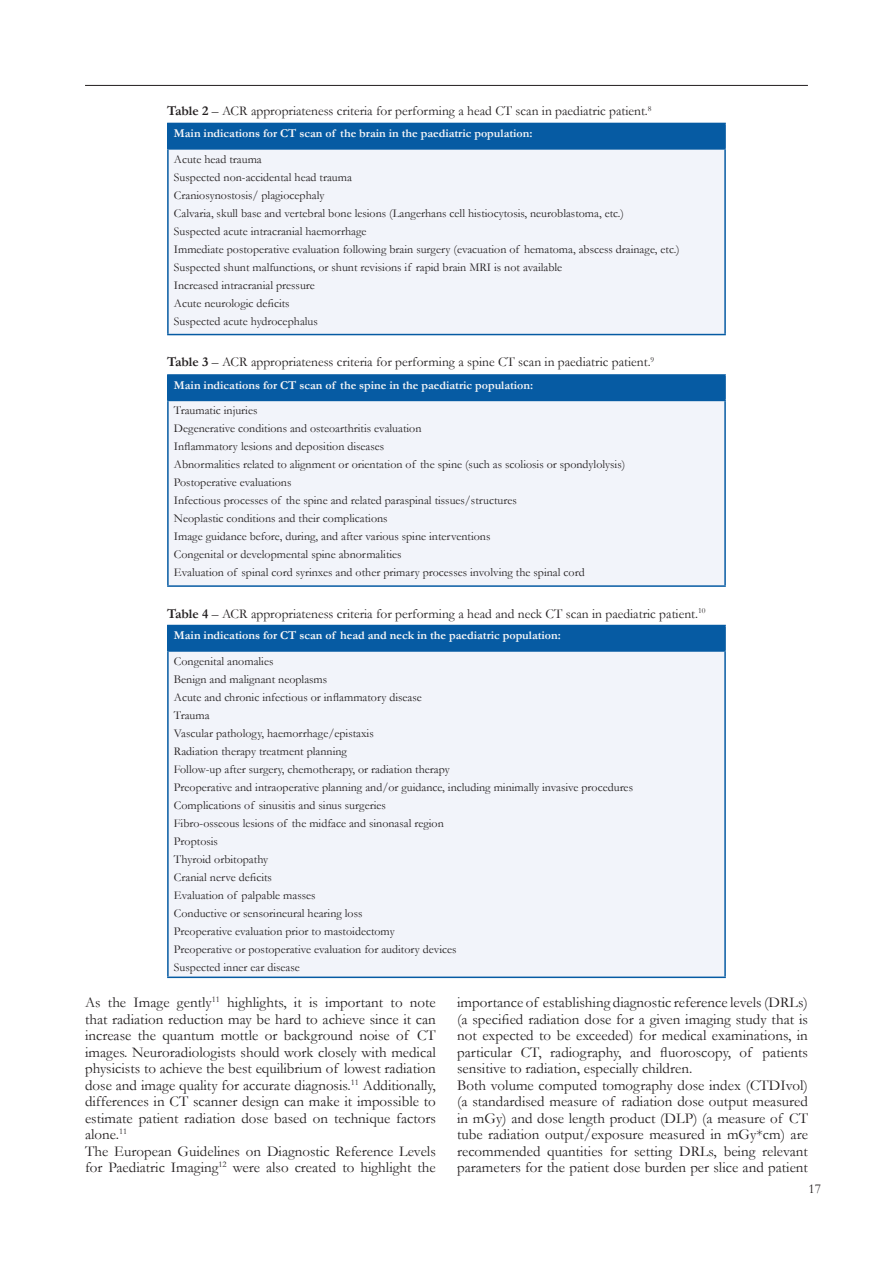
<style>
.page{position:relative;width:893px;height:1263px;background:#fff}
.page>*{position:absolute;margin:0;border:0;box-sizing:border-box;transform-origin:0 0}
.t1{font:15px/16.5px "Garamond";color:#231f20;text-align:justify}
.t2{font:13.5px "Garamond";color:#231f20}
.t3{font:12px "Garamond";color:#231f20}
.t4{font:700 12px "Garamond";color:#f7f7f8}
.t5{font:700 12px "Garamond";color:#fafafa}
.s1{font-weight:700}
</style>
<div class="page">
<hr style="left:85px;top:85px;width:723px;height:1px;background:#231f20">
<div style="left:168px;top:123px;width:557px;height:26px;background:#065ba3"></div>
<div style="left:168px;top:149px;width:557px;height:186px;background:#f2f4fa"></div>
<hr style="left:167px;top:150px;width:2px;height:184px;background:#065ba3">
<hr style="left:724px;top:150px;width:2px;height:184px;background:#065ba3">
<hr style="left:167px;top:334px;width:559px;height:1px;background:#065ba3">
<hr style="left:167px;top:123px;width:559px;height:1px;background:#065ba3">
<hr style="left:167px;top:124px;width:2px;height:24px;background:#065ba3">
<hr style="left:724px;top:124px;width:2px;height:24px;background:#065ba3">
<hr style="left:167px;top:148px;width:559px;height:2px;background:#065ba3">
<div style="left:168px;top:375px;width:557px;height:25px;background:#065ba3"></div>
<div style="left:168px;top:400px;width:557px;height:186px;background:#f2f4fa"></div>
<hr style="left:167px;top:401px;width:2px;height:184px;background:#065ba3">
<hr style="left:724px;top:401px;width:2px;height:184px;background:#065ba3">
<hr style="left:167px;top:585px;width:559px;height:2px;background:#065ba3">
<hr style="left:167px;top:374px;width:559px;height:2px;background:#065ba3">
<hr style="left:167px;top:376px;width:2px;height:24px;background:#065ba3">
<hr style="left:724px;top:376px;width:2px;height:24px;background:#065ba3">
<hr style="left:167px;top:400px;width:559px;height:1px;background:#065ba3">
<div style="left:168px;top:625px;width:557px;height:26px;background:#065ba3"></div>
<div style="left:168px;top:651px;width:557px;height:326px;background:#f2f4fa"></div>
<hr style="left:167px;top:652px;width:2px;height:324px;background:#065ba3">
<hr style="left:724px;top:652px;width:2px;height:324px;background:#065ba3">
<hr style="left:167px;top:976px;width:559px;height:2px;background:#065ba3">
<hr style="left:167px;top:625px;width:559px;height:1px;background:#065ba3">
<hr style="left:167px;top:626px;width:2px;height:24px;background:#065ba3">
<hr style="left:724px;top:626px;width:2px;height:24px;background:#065ba3">
<hr style="left:167px;top:650px;width:559px;height:2px;background:#065ba3">
<p class="t2" style="left:167px;top:102px;width:486px"><span class="s1">Table 2</span> – ACR appropriateness criteria for performing a head CT scan in paediatric patient.<sup>8</sup></p>
<p class="t4" style="left:174px;top:125px;width:360px">Main indications for CT scan of the brain in the paediatric population:</p>
<p class="t3" style="left:174px;top:151px;width:89px">Acute head trauma</p>
<p class="t3" style="left:174px;top:169px;width:180px">Suspected non-accidental head trauma</p>
<p class="t3" style="left:174px;top:187px;width:152px">Craniosynostosis/ plagiocephaly</p>
<p class="t3" style="left:174px;top:205px;width:452px">Calvaria, skull base and vertebral bone lesions (Langerhans cell histiocytosis, neuroblastoma, etc.)</p>
<p class="t3" style="left:174px;top:223px;width:194px">Suspected acute intracranial haemorrhage</p>
<p class="t3" style="left:174px;top:241px;width:507px">Immediate postoperative evaluation following brain surgery (evacuation of hematoma, abscess drainage, etc.)</p>
<p class="t3" style="left:174px;top:259px;width:390px">Suspected shunt malfunctions, or shunt revisions if rapid brain MRI is not available</p>
<p class="t3" style="left:174px;top:277px;width:142px">Increased intracranial pressure</p>
<p class="t3" style="left:174px;top:295px;width:117px">Acute neurologic deficits</p>
<p class="t3" style="left:174px;top:313px;width:145px">Suspected acute hydrocephalus</p>
<p class="t2" style="left:167px;top:353px;width:489px"><span class="s1">Table 3</span> – ACR appropriateness criteria for performing a spine CT scan in paediatric patient.<sup>9</sup></p>
<p class="t4" style="left:174px;top:377px;width:361px">Main indications for CT scan of the spine in the paediatric population:</p>
<p class="t3" style="left:174px;top:402px;width:85px">Traumatic injuries</p>
<p class="t3" style="left:174px;top:420px;width:249px">Degenerative conditions and osteoarthritis evaluation</p>
<p class="t3" style="left:174px;top:438px;width:212px">Inflammatory lesions and deposition diseases</p>
<p class="t3" style="left:174px;top:456px;width:453px">Abnormalities related to alignment or orientation of the spine (such as scoliosis or spondylolysis)</p>
<p class="t3" style="left:174px;top:474px;width:119px">Postoperative evaluations</p>
<p class="t3" style="left:174px;top:492px;width:344px">Infectious processes of the spine and related paraspinal tissues/structures</p>
<p class="t3" style="left:174px;top:510px;width:215px">Neoplastic conditions and their complications</p>
<p class="t3" style="left:174px;top:528px;width:318px">Image guidance before, during, and after various spine interventions</p>
<p class="t3" style="left:174px;top:546px;width:229px">Congenital or developmental spine abnormalities</p>
<p class="t3" style="left:174px;top:564px;width:412px">Evaluation of spinal cord syrinxes and other primary processes involving the spinal cord</p>
<p class="t2" style="left:167px;top:604px;width:540px"><span class="s1">Table 4</span> – ACR appropriateness criteria for performing a head and neck CT scan in paediatric patient.<sup>10</sup></p>
<p class="t5" style="left:174px;top:627px;width:388px">Main indications for CT scan of head and neck in the paediatric population:</p>
<p class="t3" style="left:174px;top:653px;width:101px">Congenital anomalies</p>
<p class="t3" style="left:174px;top:671px;width:155px">Benign and malignant neoplasms</p>
<p class="t3" style="left:174px;top:689px;width:249px">Acute and chronic infectious or inflammatory disease</p>
<p class="t3" style="left:174px;top:707px;width:37px">Trauma</p>
<p class="t3" style="left:174px;top:725px;width:201px">Vascular pathology, haemorrhage/epistaxis</p>
<p class="t3" style="left:174px;top:743px;width:175px">Radiation therapy treatment planning</p>
<p class="t3" style="left:174px;top:761px;width:277px">Follow-up after surgery, chemotherapy, or radiation therapy</p>
<p class="t3" style="left:174px;top:779px;width:461px">Preoperative and intraoperative planning and/or guidance, including minimally invasive procedures</p>
<p class="t3" style="left:174px;top:797px;width:213px">Complications of sinusitis and sinus surgeries</p>
<p class="t3" style="left:174px;top:815px;width:271px">Fibro-osseous lesions of the midface and sinonasal region</p>
<p class="t3" style="left:174px;top:833px;width:46px">Proptosis</p>
<p class="t3" style="left:174px;top:851px;width:96px">Thyroid orbitopathy</p>
<p class="t3" style="left:174px;top:869px;width:100px">Cranial nerve deficits</p>
<p class="t3" style="left:174px;top:887px;width:143px">Evaluation of palpable masses</p>
<p class="t3" style="left:174px;top:905px;width:190px">Conductive or sensorineural hearing loss</p>
<p class="t3" style="left:174px;top:923px;width:222px">Preoperative evaluation prior to mastoidectomy</p>
<p class="t3" style="left:174px;top:941px;width:284px">Preoperative or postoperative evaluation for auditory devices</p>
<p class="t3" style="left:174px;top:959px;width:127px">Suspected inner ear disease</p>
<p class="t1" style="left:85px;top:994px;width:352px">As the Image gently<sup>11</sup> highlights, it is important to note that radiation reduction may be hard to achieve since it can increase the quantum mottle or background noise of CT images. Neuroradiologists should work closely with medical physicists to achieve the best equilibrium of lowest radiation dose and image quality for accurate diagnosis.<sup>11</sup> Additionally, differences in CT scanner design can make it impossible to estimate patient radiation dose based on technique factors alone.<sup>11</sup></p>
<p class="t1" style="left:85px;top:1142px;width:352px">The European Guidelines on Diagnostic Reference Levels for Paediatric Imaging<sup>12</sup> were also created to highlight the</p>
<p class="t1" style="left:457px;top:994px;width:352px">importance of establishing diagnostic reference levels (DRLs) (a specified radiation dose for a given imaging study that is not expected to be exceeded) for medical examinations, in particular CT, radiography, and fluoroscopy, of patients sensitive to radiation, especially children.</p>
<p class="t1" style="left:457px;top:1076px;width:352px">Both volume computed tomography dose index (CTDIvol) (a standardised measure of radiation dose output measured in mGy) and dose length product (DLP) (a measure of CT tube radiation output/exposure measured in mGy*cm) are recommended quantities for setting DRLs, being relevant parameters for the patient dose burden per slice and patient</p>
<p class="t2" style="left:808px;top:1180px;width:14px">17</p>
</div>
